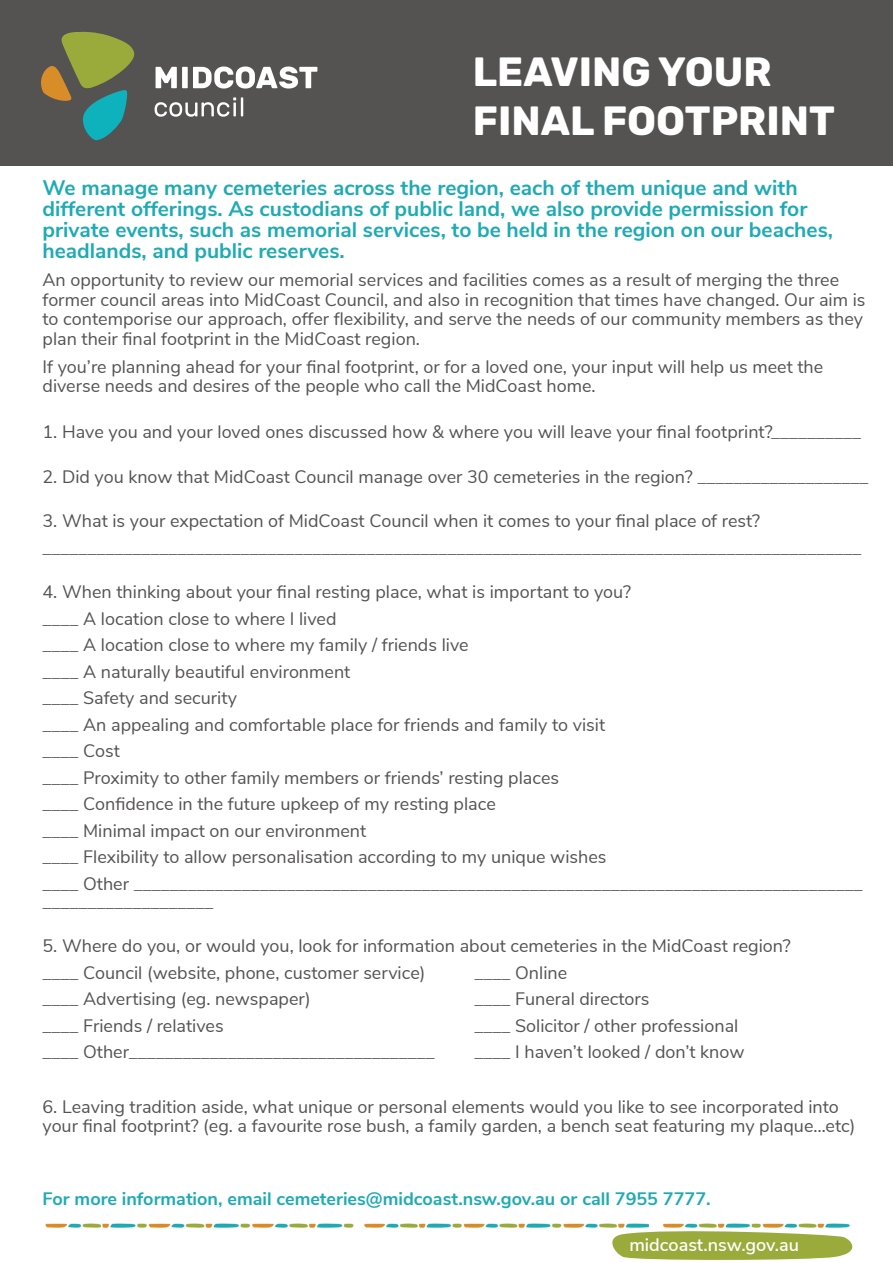
<style>
.page{position:relative;width:893px;height:1263px;background:#fff}
.page>*{position:absolute;margin:0;border:0;box-sizing:border-box;transform-origin:0 0}
.t1{font:700 40.65px/48.8px "Rubik";color:#fff}
.Paragraph{font:700 21px/21px "Nunito Sans";color:#1eabb4}
.Paragraph-2{font:18px/19.5px "Nunito Sans";color:#555252}
.Paragraph-3{font:700 18px "Nunito Sans";color:#1eabb4}
.t2{font:600 18px "Nunito Sans";color:#fff}
</style>
<div class="page">
<img style="left:45px;top:1223px;width:309px;height:5px">
<img style="left:364px;top:1223px;width:285px;height:5px">
<img style="left:663px;top:1223px;width:187px;height:4px">
<svg style="left:605px;top:1227px;width:248px;height:33px"></svg>
<div style="left:0;top:0;width:893px;height:165px;background:#555252"></div>
<svg style="left:156px;top:67px;width:161px;height:22px"></svg>
<svg style="left:155px;top:97px;width:88px;height:20px"></svg>
<svg style="left:41px;top:32px;width:94px;height:109px"></svg>
<h1 class="t1" style="left:473px;top:49px;width:364px">LEAVING YOUR<br>FINAL FOOTPRINT</h1>
<p class="Paragraph" style="left:43px;top:176px;width:792px">We manage many cemeteries across the region, each of them unique and with different offerings. As custodians of public land, we also provide permission for private events, such as memorial services, to be held in the region on our beaches, headlands, and public reserves.</p>
<p class="Paragraph-2" style="left:43px;top:269px;width:825px">An opportunity to review our memorial services and facilities comes as a result of merging the three former council areas into MidCoast Council, and also in recognition that times have changed. Our aim is to contemporise our approach, offer flexibility, and serve the needs of our community members as they plan their final footprint in the MidCoast region.</p>
<p class="Paragraph-2" style="left:43px;top:356px;width:782px">If you’re planning ahead for your final footprint, or for a loved one, your input will help us meet the diverse needs and desires of the people who call the MidCoast home.</p>
<p class="Paragraph-2" style="left:43px;top:421px;width:820px">1. Have you and your loved ones discussed how &amp; where you will leave your final footprint?__________</p>
<p class="Paragraph-2" style="left:43px;top:466px;width:827px">2. Did you know that MidCoast Council manage over 30 cemeteries in the region? ___________________</p>
<p class="Paragraph-2" style="left:43px;top:510px;width:719px">3. What is your expectation of MidCoast Council when it comes to your final place of rest?</p>
<p class="Paragraph-2" style="left:43px;top:537px;width:820px">___________________________________________________________________________________________</p>
<p class="Paragraph-2" style="left:43px;top:581px;width:590px">4. When thinking about your final resting place, what is important to you?</p>
<p class="Paragraph-2" style="left:43px;top:608px;width:296px">____ A location close to where I lived</p>
<p class="Paragraph-2" style="left:43px;top:634px;width:428px">____ A location close to where my family / friends live</p>
<p class="Paragraph-2" style="left:43px;top:661px;width:309px">____ A naturally beautiful environment</p>
<p class="Paragraph-2" style="left:43px;top:687px;width:196px">____ Safety and security</p>
<p class="Paragraph-2" style="left:43px;top:714px;width:564px">____ An appealing and comfortable place for friends and family to visit</p>
<p class="Paragraph-2" style="left:43px;top:740px;width:79px">____ Cost</p>
<p class="Paragraph-2" style="left:43px;top:767px;width:518px">____ Proximity to other family members or friends’ resting places</p>
<p class="Paragraph-2" style="left:43px;top:793px;width:455px">____ Confidence in the future upkeep of my resting place</p>
<p class="Paragraph-2" style="left:43px;top:820px;width:325px">____ Minimal impact on our environment</p>
<p class="Paragraph-2" style="left:43px;top:846px;width:565px">____ Flexibility to allow personalisation according to my unique wishes</p>
<p class="Paragraph-2" style="left:43px;top:873px;width:822px;line-height:18px">____ Other _________________________________________________________________________________ ___________________</p>
<p class="Paragraph-2" style="left:43px;top:935px;width:750px">5. Where do you, or would you, look for information about cemeteries in the MidCoast region?</p>
<p class="Paragraph-2" style="left:43px;top:962px;width:384px">____ Council (website, phone, customer service)</p>
<p class="Paragraph-2" style="left:475px;top:962px;width:94px">____ Online</p>
<p class="Paragraph-2" style="left:43px;top:988px;width:270px">____ Advertising (eg. newspaper)</p>
<p class="Paragraph-2" style="left:475px;top:988px;width:176px">____ Funeral directors</p>
<p class="Paragraph-2" style="left:43px;top:1015px;width:183px">____ Friends / relatives</p>
<p class="Paragraph-2" style="left:475px;top:1015px;width:265px">____ Solicitor / other professional</p>
<p class="Paragraph-2" style="left:43px;top:1041px;width:394px">____ Other__________________________________</p>
<p class="Paragraph-2" style="left:475px;top:1041px;width:271px">____ I haven’t looked / don’t know</p>
<p class="Paragraph-2" style="left:43px;top:1096px;width:814px">6. Leaving tradition aside, what unique or personal elements would you like to see incorporated into your final footprint? (eg. a favourite rose bush, a family garden, a bench seat featuring my plaque…etc)</p>
<p class="Paragraph-3" style="left:43px;top:1186px;width:670px">For more information, email cemeteries@midcoast.nsw.gov.au or call 7955 7777.</p>
<h4 class="t2" style="left:629px;top:1231px;width:171px">midcoast.nsw.gov.au</h4>
</div>
